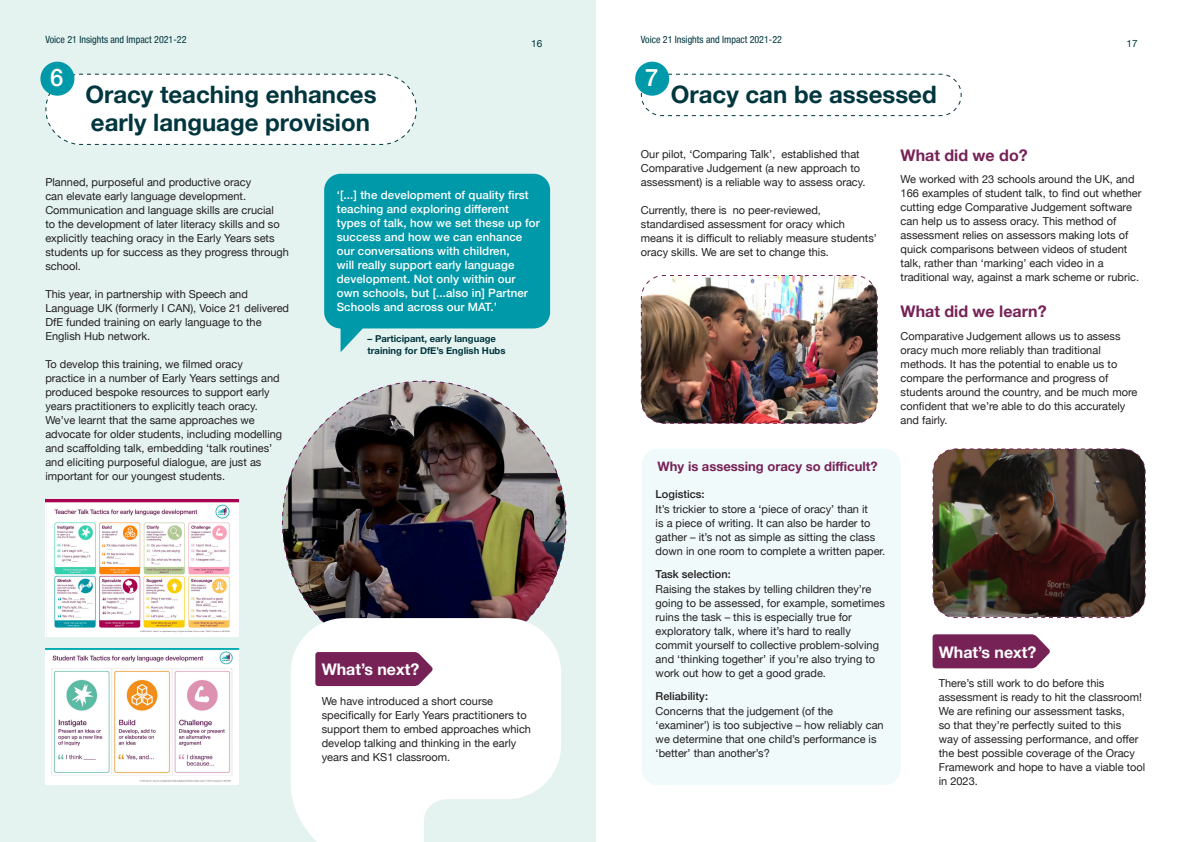
<style>
.page{position:relative;width:1191px;height:842px;background:#fff}
.page>*{position:absolute;margin:0;border:0;box-sizing:border-box;transform-origin:0 0}
._7_learnings_title{font:700 24px/28.8px "Helvetica Neue";color:#01363f}
.Heading_1{font:500 24px "Helvetica Neue";color:#fff}
.t1{font:700 16px "Helvetica Neue";color:#762257}
.t2{font:700 16px "Helvetica Neue";color:#fff}
.t3{font:700 13px "Helvetica Neue";color:#762257}
.t4{font:500 11.5px/14px "Helvetica Neue";letter-spacing:.01em;color:#fff}
.t5{font:11px/14px "Helvetica Neue";color:#231f20}
.t6{font:500 11px "Helvetica Neue";color:#231f20}
.t7{font:condensed 10px "Helvetica Neue Condensed";color:#01363f}
.t8{font:10px "Helvetica Neue";color:#01363f}
.t9{font:700 9.5px/12px "Helvetica Neue";color:#01363f}
</style>
<div class="page">
<div style="left:0;top:0;width:595px;height:842px;background:#e5f3f0"></div>
<img style="left:282px;top:380px;width:285px;height:146px">
<svg style="left:45px;top:73px;width:372px;height:72px;background:#f9fbfb"></svg>
<svg style="left:291px;top:686px;width:270px;height:156px;fill:#fff"></svg>
<div style="left:40px;top:62px;width:34px;height:34px;background:#0099a9;border-radius:50%"></div>
<div style="left:324px;top:174px;width:226px;height:154px;background:#0099a9;border-radius:16px"></div>
<img style="left:282px;top:526px;width:285px;height:160px">
<svg style="left:640px;top:73px;width:322px;height:44px"></svg>
<div style="left:635px;top:62px;width:34px;height:34px;background:#0099a9;border-radius:50%"></div>
<div style="left:641px;top:448px;width:259px;height:337px;background:#f0fafb;border-radius:17px"></div>
<img style="left:640px;top:275px;width:238px;height:149px">
<svg style="left:932px;top:634px;width:118px;height:34px;background:#803263"></svg>
<img style="left:45px;top:500px;width:193px;height:137px">
<img style="left:45px;top:648px;width:193px;height:136px">
<img style="left:932px;top:448px;width:214px;height:171px">
<p class="t7" style="left:45px;top:34px;width:143px">Voice 21 Insights and Impact 2021-22</p>
<p class="t8" style="left:531px;top:36px;width:13px">16</p>
<p class="_7_learnings_title" style="left:85px;top:80px;width:293px">Oracy teaching enhances early language provision</p>
<p class="Heading_1" style="left:50px;top:59px;width:15px">6</p>
<p class="t5" style="left:45px;top:175px;width:245px">Planned, purposeful and productive oracy<br>can elevate early language development.<br>Communication and language skills are crucial<br>to the development of later literacy skills and so explicitly teaching oracy in the Early Years sets students up for success as they progress through school.</p>
<p class="t5" style="left:45px;top:287px;width:245px">This year, in partnership with Speech and Language UK (formerly I CAN), Voice 21 delivered DfE funded training on early language to the English Hub network.</p>
<p class="t5" style="left:45px;top:357px;width:238px">To develop this training, we filmed oracy practice in a number of Early Years settings and produced bespoke resources to support early years practitioners to explicitly teach oracy.<br>We’ve learnt that the same approaches we advocate for older students, including modelling and scaffolding talk, embedding ‘talk routines’ and eliciting purposeful dialogue, are just as important for our youngest students.</p>
<p class="t4" style="left:337px;top:187px;width:205px">‘[...] the development of quality first teaching and exploring different types of talk, how we set these up for success and how we can enhance our conversations with children,<br>will really support early language development. Not only within our own schools, but [...also in] Partner Schools and across our MAT.’</p>
<p class="t9" style="left:367px;top:333px;width:139px">– Participant, early language training for DfE’s English Hubs</p>
<h2 class="t2" style="left:322px;top:657px;width:99px">What’s next?</h2>
<p class="t5" style="left:322px;top:694px;width:211px">We have introduced a short course specifically for Early Years practitioners to support them to embed approaches which develop talking and thinking in the early years and KS1 classroom.</p>
<p class="t7" style="left:641px;top:34px;width:143px">Voice 21 Insights and Impact 2021-22</p>
<p class="t8" style="left:1126px;top:36px;width:13px">17</p>
<p class="Heading_1" style="left:645px;top:59px;width:15px">7</p>
<p class="_7_learnings_title" style="left:671px;top:80px;width:267px">Oracy can be assessed</p>
<p class="t5" style="left:641px;top:147px;width:226px">Our pilot, ‘Comparing Talk’, established that<br>Comparative Judgement (a new approach to assessment) is a reliable way to assess oracy.</p>
<p class="t5" style="left:641px;top:203px;width:237px">Currently, there is no peer-reviewed, standardised assessment for oracy which means it is difficult to reliably measure students’ oracy skills. We are set to change this.</p>
<h2 class="t3" style="left:657px;top:456px;width:221px">Why is assessing oracy so difficult?</h2>
<p class="t6" style="left:655px;top:485px;width:50px">Logistics:</p>
<p class="t5" style="left:655px;top:503px;width:231px">It’s trickier to store a ‘piece of oracy’ than it<br>is a piece of writing. It can also be harder to gather – it’s not as simple as sitting the class down in one room to complete a written paper.</p>
<p class="t6" style="left:655px;top:565px;width:77px">Task selection:</p>
<p class="t5" style="left:655px;top:583px;width:231px">Raising the stakes by telling children they’re going to be assessed, for example, sometimes ruins the task – this is especially true for exploratory talk, where it’s hard to really commit yourself to collective problem-solving and ‘thinking together’ if you’re also trying to work out how to get a good grade.</p>
<p class="t6" style="left:655px;top:687px;width:54px">Reliability:</p>
<p class="t5" style="left:655px;top:705px;width:229px">Concerns that the judgement (of the ‘examiner’) is too subjective – how reliably can we determine that one child’s performance is ‘better’ than another’s?</p>
<h2 class="t1" style="left:900px;top:143px;width:129px">What did we do?</h2>
<p class="t5" style="left:900px;top:173px;width:242px">We worked with 23 schools around the UK, and 166 examples of student talk, to find out whether cutting edge Comparative Judgement software can help us to assess oracy. This method of assessment relies on assessors making lots of quick comparisons between videos of student talk, rather than ‘marking’ each video in a traditional way, against a mark scheme or rubric.</p>
<h2 class="t1" style="left:900px;top:299px;width:148px">What did we learn?</h2>
<p class="t5" style="left:900px;top:329px;width:238px">Comparative Judgement allows us to assess oracy much more reliably than traditional methods. It has the potential to enable us to compare the performance and progress of students around the country, and be much more confident that we’re able to do this accurately and fairly.</p>
<h2 class="t2" style="left:938px;top:640px;width:99px">What’s next?</h2>
<p class="t5" style="left:938px;top:677px;width:208px">There’s still work to do before this assessment is ready to hit the classroom!<br>We are refining our assessment tasks,<br>so that they’re perfectly suited to this<br>way of assessing performance, and offer the best possible coverage of the Oracy Framework and hope to have a viable tool in 2023.</p>
</div>
